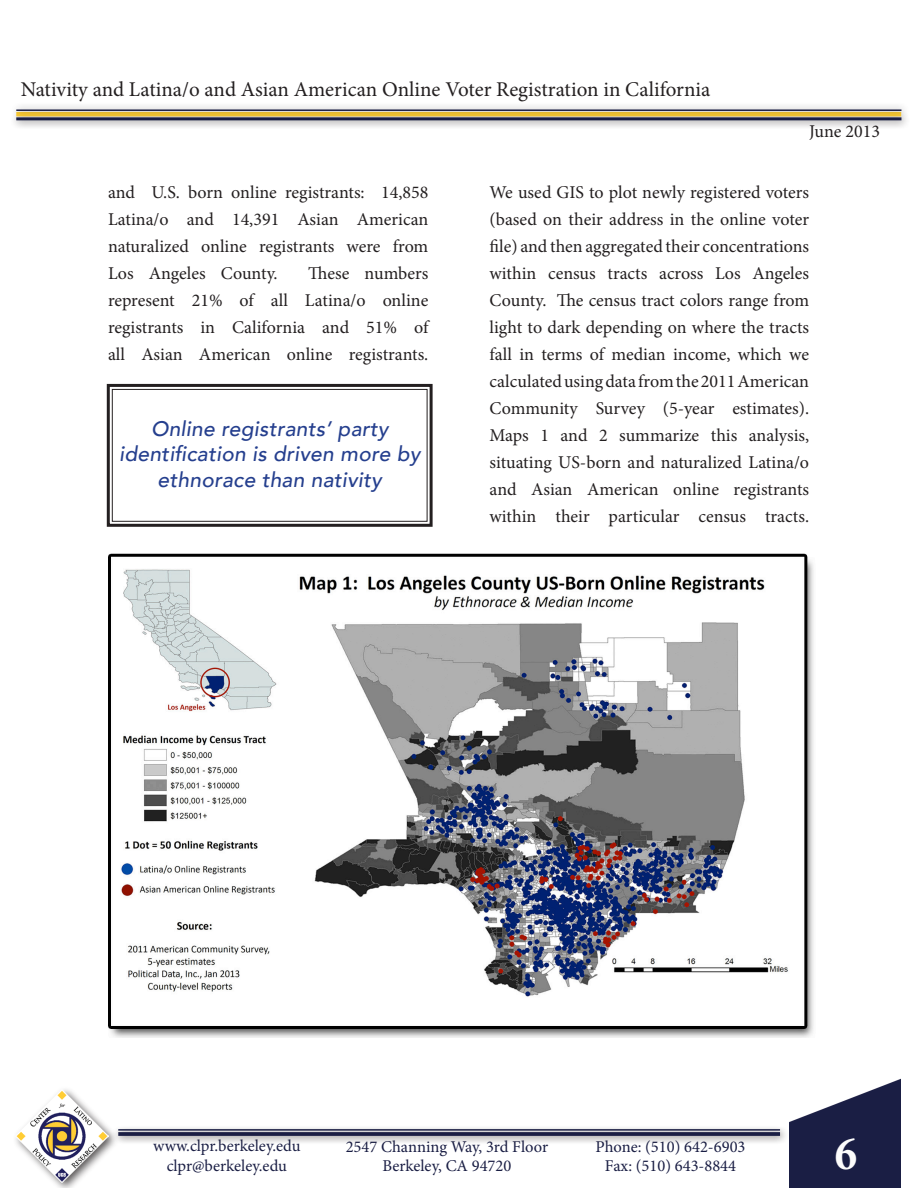
<style>
.page{position:relative;width:918px;height:1188px;background:#fff}
.page>*{position:absolute;margin:0;border:0;box-sizing:border-box;transform-origin:0 0}
.t1{font:700 condensed 48px "Minion Pro";color:#fcfcfc}
.t2{font:italic 500 21px/25.2px "Avenir";letter-spacing:.01em;color:#253f8e;text-align:center}
.t3{font:21px "Minion Pro";color:#231f20}
.t4{font:18px/27px "Minion Pro";color:#231f20;text-align:justify}
.t5{font:16.5px "Minion Pro";color:#1a1e44}
</style>
<div class="page">
<div style="left:12px;top:1086px;width:107px;height:102px;background:#231f20;opacity:.75"></div>
<img style="left:16px;top:1089px;width:93px;height:93px">
<img style="left:789px;top:1078px;width:112px;height:110px">
<div style="left:112px;top:1125px;width:677px;height:20px;background:#231f20;opacity:.75"></div>
<svg style="left:118px;top:1132px;width:662px;height:4px;background:#24274b"></svg>
<hr style="left:118px;top:1129px;width:662px;height:2px;background:#1a1e44">
<div style="left:10px;top:110px;width:900px;height:20px;background:#231f20;opacity:.75"></div>
<div style="left:10px;top:102px;width:900px;height:18px;background:#231f20;opacity:.75"></div>
<hr style="left:16px;top:109px;width:885px;height:2px;background:#1a1e44">
<svg style="left:106px;top:383px;width:327px;height:144px"></svg>
<div style="left:112px;top:389px;width:316px;height:133px;border:1px solid #231f20"></div>
<img style="left:108px;top:553px;width:706px;height:484px">
<p class="t3" style="left:21px;top:75px;width:691px">Nativity and Latina/o and Asian American Online Voter Registration in California</p>
<p class="t4" style="left:809px;top:118px;width:72px">June 2013</p>
<p class="t4" style="left:108px;top:179px;width:322px">and U.S. born online registrants: 14,858</p>
<p class="t4" style="left:108px;top:206px;width:322px">Latina/o and 14,391 Asian American naturalized online registrants were from Los Angeles County.</p>
<p class="t4" style="left:108px;top:260px;width:322px;text-indent:200px">These numbers represent 21% of all Latina/o online registrants in California and 51% of all Asian American online registrants.</p>
<p class="t2" style="left:119px;top:417px;width:303px">Online registrants’ party identification is driven more by ethnorace than nativity</p>
<p class="t4" style="left:490px;top:179px;width:321px">We used GIS to plot newly registered voters (based on their address in the online voter file) and then aggregated their concentrations within census tracts across Los Angeles County. The census tract colors range from light to dark depending on where the tracts fall in terms of median income, which we calculated using data from the 2011 American Community Survey (5-year estimates).<br>Maps 1 and 2 summarize this analysis, situating US-born and naturalized Latina/o and Asian American online registrants within their particular census tracts.</p>
<p class="t5" style="left:153px;top:1135px;width:149px">www.clpr.berkeley.edu</p>
<p class="t5" style="left:167px;top:1154px;width:122px">clpr@berkeley.edu</p>
<p class="t5" style="left:346px;top:1135px;width:204px">2547 Channing Way, 3rd Floor</p>
<p class="t5" style="left:382px;top:1155px;width:130px">Berkeley, CA 94720</p>
<p class="t5" style="left:596px;top:1135px;width:151px">Phone: (510) 642-6903</p>
<p class="t5" style="left:605px;top:1155px;width:133px">Fax: (510) 643-8844</p>
<p class="t1" style="left:835px;top:1121px;width:24px">6</p>
</div>
